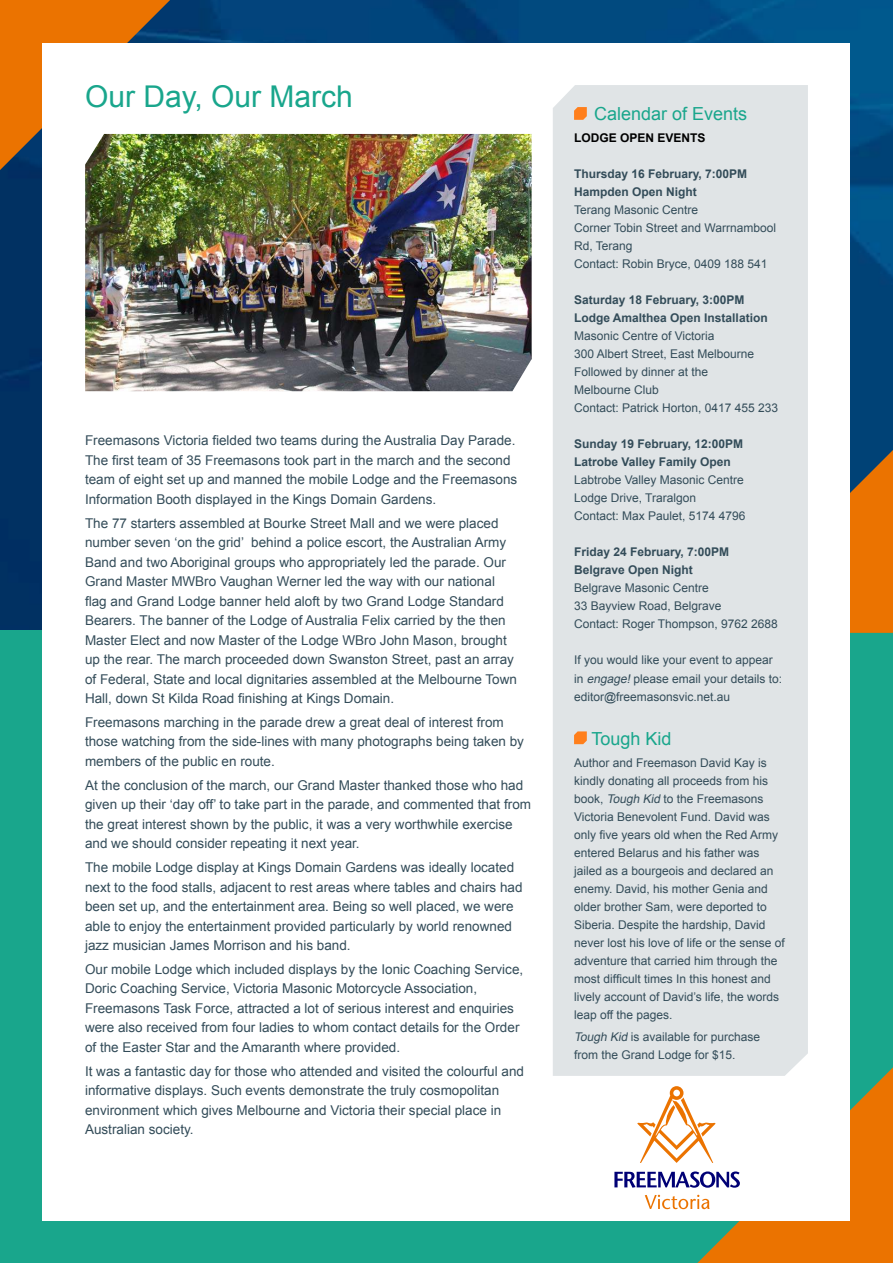
<style>
.page{position:relative;width:893px;height:1263px;background:#fff}
.page>*{position:absolute;margin:0;border:0;box-sizing:border-box;transform-origin:0 0}
.t1{font:30px "Arial";color:#19a68c}
.t2{font:18px "Arial";color:#19a68c}
.t3{font:13.5px/19.5px "Arial";color:#334c59}
.t4{font:12px/18px "Arial";color:#334c59}
.t5{font:700 12px/18px "Arial";color:#334c59}
.t6{font:700 12px "Arial";color:#000}
.s1{font-style:italic}
</style>
<div class="page">
<img style="left:0;top:0;width:893px;height:631px">
<div style="left:0;top:631px;width:893px;height:632px;background:#19a68c"></div>
<svg style="left:0;top:0;width:170px;height:170px;background:#c96c12"></svg>
<svg style="left:850px;top:450px;width:43px;height:183px;background:#cf6d0d"></svg>
<div style="left:43px;top:43px;width:807px;height:1177px;background:#fff"></div>
<div style="left:553px;top:85px;width:255px;height:991px;background:#e0e4e6"></div>
<svg style="left:574px;top:107px;width:13px;height:13px"></svg>
<svg style="left:614px;top:1067px;width:279px;height:196px"></svg>
<svg style="left:574px;top:731px;width:13px;height:13px"></svg>
<img style="left:85px;top:134px;width:447px;height:257px">
<h1 class="t1" style="left:85px;top:83px;width:269px">Our Day, Our March</h1>
<p class="t3" style="left:85px;top:431px;width:434px">Freemasons Victoria fielded two teams during the Australia Day Parade.<br>The first team of 35 Freemasons took part in the march and the second team of eight set up and manned the mobile Lodge and the Freemasons Information Booth displayed in the Kings Domain Gardens.</p>
<p class="t3" style="left:85px;top:514px;width:433px">The 77 starters assembled at Bourke Street Mall and we were placed number seven ‘on the grid’ behind a police escort, the Australian Army Band and two Aboriginal groups who appropriately led the parade. Our Grand Master MWBro Vaughan Werner led the way with our national flag and Grand Lodge banner held aloft by two Grand Lodge Standard Bearers. The banner of the Lodge of Australia Felix carried by the then Master Elect and now Master of the Lodge WBro John Mason, brought up the rear. The march proceeded down Swanston Street, past an array of Federal, State and local dignitaries assembled at the Melbourne Town Hall, down St Kilda Road finishing at Kings Domain.</p>
<p class="t3" style="left:85px;top:713px;width:440px">Freemasons marching in the parade drew a great deal of interest from those watching from the side-lines with many photographs being taken by members of the public en route.</p>
<p class="t3" style="left:85px;top:776px;width:447px">At the conclusion of the march, our Grand Master thanked those who had given up their ‘day off’ to take part in the parade, and commented that from the great interest shown by the public, it was a very worthwhile exercise and we should consider repeating it next year.</p>
<p class="t3" style="left:85px;top:858px;width:439px">The mobile Lodge display at Kings Domain Gardens was ideally located next to the food stalls, adjacent to rest areas where tables and chairs had been set up, and the entertainment area. Being so well placed, we were able to enjoy the entertainment provided particularly by world renowned jazz musician James Morrison and his band.</p>
<p class="t3" style="left:85px;top:960px;width:440px">Our mobile Lodge which included displays by the Ionic Coaching Service, Doric Coaching Service, Victoria Masonic Motorcycle Association, Freemasons Task Force, attracted a lot of serious interest and enquiries were also received from four ladies to whom contact details for the Order of the Easter Star and the Amaranth where provided.</p>
<p class="t3" style="left:85px;top:1062px;width:440px">It was a fantastic day for those who attended and visited the colourful and informative displays. Such events demonstrate the truly cosmopolitan environment which gives Melbourne and Victoria their special place in Australian society.</p>
<h2 class="t2" style="left:594px;top:106px;width:155px">Calendar of Events</h2>
<p class="t6" style="left:574px;top:134px;width:133px">LODGE OPEN EVENTS</p>
<p class="t5" style="left:574px;top:166px;width:175px">Thursday 16 February, 7:00PM<br>Hampden Open Night</p>
<p class="t4" style="left:574px;top:202px;width:204px">Terang Masonic Centre<br>Corner Tobin Street and Warrnambool<br>Rd, Terang<br>Contact: Robin Bryce, 0409 188 541</p>
<p class="t5" style="left:574px;top:292px;width:195px">Saturday 18 February, 3:00PM<br>Lodge Amalthea Open Installation</p>
<p class="t4" style="left:574px;top:328px;width:206px">Masonic Centre of Victoria<br>300 Albert Street, East Melbourne<br>Followed by dinner at the<br>Melbourne Club<br>Contact: Patrick Horton, 0417 455 233</p>
<p class="t5" style="left:574px;top:436px;width:171px">Sunday 19 February, 12:00PM<br>Latrobe Valley Family Open</p>
<p class="t4" style="left:574px;top:472px;width:173px">Labtrobe Valley Masonic Centre<br>Lodge Drive, Traralgon<br>Contact: Max Paulet, 5174 4796</p>
<p class="t5" style="left:574px;top:544px;width:157px">Friday 24 February, 7:00PM<br>Belgrave Open Night</p>
<p class="t4" style="left:574px;top:580px;width:205px">Belgrave Masonic Centre<br>33 Bayview Road, Belgrave<br>Contact: Roger Thompson, 9762 2688</p>
<p class="t4" style="left:574px;top:652px;width:210px">If you would like your event to appear in <span class="s1">engage!</span> please email your details to: editor@freemasonsvic.net.au</p>
<h2 class="t2" style="left:591px;top:730px;width:82px">Tough Kid</h2>
<p class="t4" style="left:574px;top:754px;width:212px">Author and Freemason David Kay is kindly donating all proceeds from his book, <span class="s1">Tough Kid</span> to the Freemasons Victoria Benevolent Fund. David was only five years old when the Red Army entered Belarus and his father was jailed as a bourgeois and declared an enemy. David, his mother Genia and older brother Sam, were deported to Siberia. Despite the hardship, David never lost his love of life or the sense of adventure that carried him through the most difficult times In this honest and lively account of David’s life, the words leap off the pages.</p>
<p class="t4" style="left:574px;top:1029px;width:188px"><span class="s1">Tough Kid</span> is available for purchase from the Grand Lodge for $15.</p>
</div>
